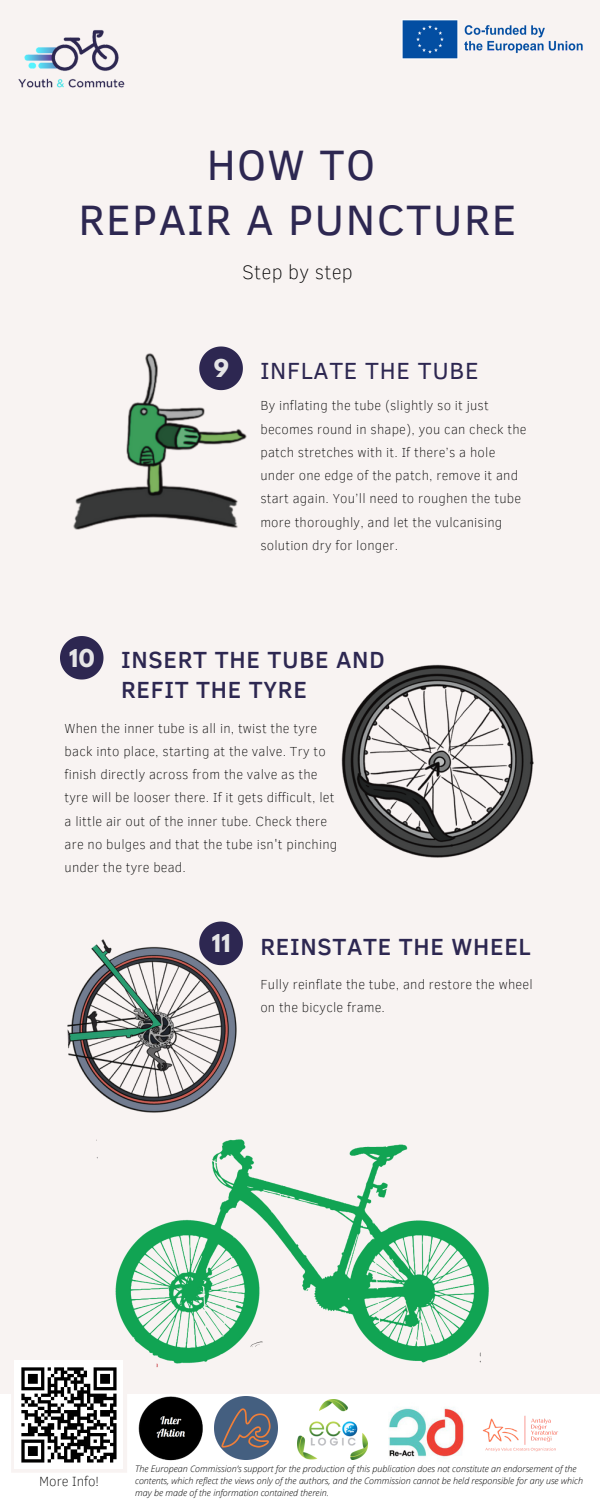
<style>
.page{position:relative;width:600px;height:1500px;background:#f8f3f2}
.page>*{position:absolute;margin:0;border:0;box-sizing:border-box;transform-origin:0 0}
.t1{font:43.6px "Clear Sans";letter-spacing:.03em;color:#2d2751}
.t2{font:500 24px/30px "Clear Sans";letter-spacing:.03em;color:#2d2751}
.t3{font:24px "Clear Sans";letter-spacing:.03em;color:#2d2751}
.t4{font:700 21.8px "League Spartan";color:#e5e5e6}
.t5{font:100 20px "Clear Sans";letter-spacing:.01em;color:#000}
.t6{font:100 13.7px "Clear Sans";color:#000}
.t7{font:100 13.4px/23.2px "Clear Sans";letter-spacing:.015em;color:#000}
.t8{font:italic 300 9px/12px "Open Sans";color:#000}
</style>
<div class="page">
<img style="left:18px;top:30px;width:107px;height:58px">
<img style="left:402px;top:20px;width:181px;height:39px">
<svg style="left:201px;top:922px;width:40px;height:12px"></svg>
<img style="left:73px;top:346px;width:174px;height:184px">
<img style="left:341px;top:664px;width:193px;height:194px">
<img style="left:67px;top:934px;width:176px;height:135px">
<svg style="left:60px;top:636px;width:44px;height:44px"></svg>
<img style="left:81px;top:1026px;width:408px;height:342px">
<div style="left:0;top:1394px;width:600px;height:106px;background:#fff"></div>
<img style="left:138px;top:1396px;width:65px;height:65px">
<img style="left:214px;top:1396px;width:64px;height:64px">
<img style="left:298px;top:1399px;width:70px;height:61px">
<img style="left:388px;top:1407px;width:76px;height:52px">
<img style="left:482px;top:1415px;width:76px;height:37px">
<svg style="left:11px;top:1357px;width:116px;height:115px"></svg>
<p class="t1" style="left:207px;top:133px;width:170px">HOW TO</p>
<p class="t1" style="left:79px;top:188px;width:439px">REPAIR A PUNCTURE</p>
<p class="t5" style="left:242px;top:258px;width:112px">Step by step</p>
<p class="t4" style="left:214px;top:357px;width:17px">9</p>
<p class="t3" style="left:260px;top:353px;width:220px">INFLATE THE TUBE</p>
<p class="t7" style="left:260px;top:393px;width:268px">By inflating the tube (slightly so it just becomes round in shape), you can check the patch stretches with it. If there’s a hole under one edge of the patch, remove it and start again. You’ll need to roughen the tube more thoroughly, and let the vulcanising solution dry for longer.</p>
<p class="t4" style="left:69px;top:648px;width:27px">10</p>
<p class="t2" style="left:121px;top:644px;width:265px">INSERT THE TUBE AND<br>REFIT THE TYRE</p>
<p class="t7" style="left:65px;top:716px;width:274px">When the inner tube is all in, twist the tyre back into place, starting at the valve. Try to finish directly across from the valve as the tyre will be looser there. If it gets difficult, let a little air out of the inner tube. Check there are no bulges and that the tube isn't pinching under the tyre bead.</p>
<p class="t4" style="left:212px;top:932px;width:20px">11</p>
<p class="t2" style="left:260px;top:930px;width:272px">REINSTATE THE WHEEL</p>
<p class="t7" style="left:260px;top:972px;width:274px">Fully reinflate the tube, and restore the wheel on the bicycle frame.</p>
<p class="t6" style="left:39px;top:1471px;width:61px">More Info!</p>
<p class="t8" style="left:135px;top:1463px;width:449px">The European Commission’s support for the production of this publication does not constitute an endorsement of the contents, which reflect the views only of the authors, and the Commission cannot be held responsible for any use which may be made of the information contained therein.</p>
</div>
